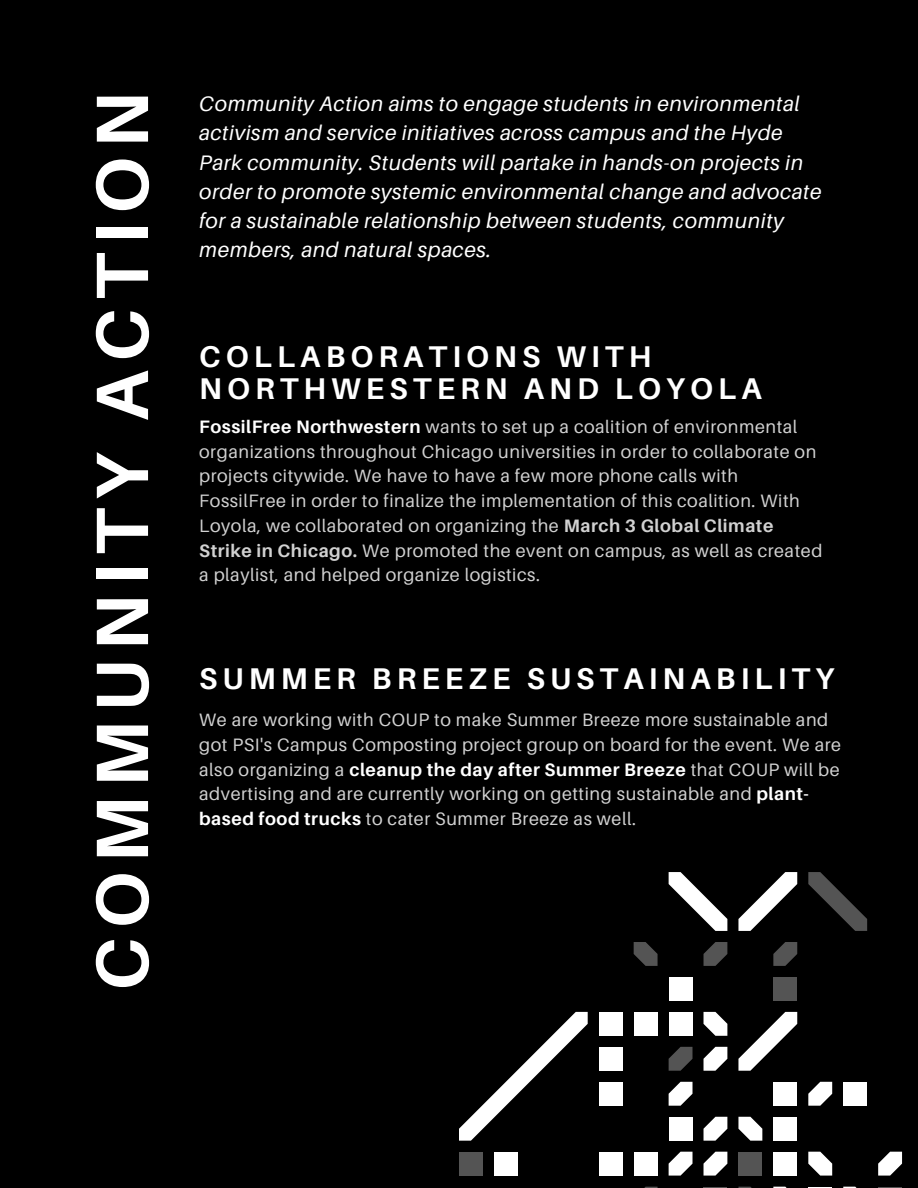
<style>
.page{position:relative;width:918px;height:1188px;background:#000}
.page>*{position:absolute;margin:0;border:0;box-sizing:border-box;transform-origin:0 0}
.t1{font:700 74.25px "Aileron";letter-spacing:.12em;color:#fff}
.t2{font:700 30px/32.7px "Aileron";letter-spacing:.17em;color:#fff}
.t3{font:italic 21px/29.2px "Aileron";letter-spacing:.03em;color:#fff}
.t4{font:18px/24.8px "Aileron";letter-spacing:.03em;color:#d1d1d1}
.s1{font-weight:700;color:#fff}
.s2{font-weight:700}
</style>
<div class="page">
<div style="left:459px;top:1152px;width:24px;height:24px;background:#545454"></div>
<div style="left:494px;top:1152px;width:24px;height:24px;background:#fff"></div>
<svg style="left:459px;top:1012px;width:129px;height:129px"></svg>
<div style="left:599px;top:1082px;width:24px;height:24px;background:#fff"></div>
<div style="left:599px;top:1047px;width:24px;height:24px;background:#fff"></div>
<div style="left:599px;top:1012px;width:24px;height:24px;background:#fff"></div>
<div style="left:634px;top:1012px;width:24px;height:24px;background:#fff"></div>
<svg style="left:669px;top:1047px;width:24px;height:24px"></svg>
<div style="left:669px;top:1012px;width:24px;height:24px;background:#fff"></div>
<svg style="left:704px;top:1012px;width:23px;height:24px"></svg>
<svg style="left:704px;top:1047px;width:23px;height:24px"></svg>
<div style="left:669px;top:1117px;width:24px;height:24px;background:#fff"></div>
<svg style="left:669px;top:1082px;width:24px;height:24px"></svg>
<svg style="left:704px;top:1117px;width:23px;height:24px"></svg>
<div style="left:599px;top:1152px;width:24px;height:24px;background:#fff"></div>
<div style="left:634px;top:1152px;width:24px;height:24px;background:#fff"></div>
<svg style="left:644px;top:1187px;width:14px;height:1px"></svg>
<svg style="left:669px;top:1152px;width:24px;height:24px"></svg>
<svg style="left:704px;top:1152px;width:23px;height:24px"></svg>
<svg style="left:704px;top:1187px;width:23px;height:1px"></svg>
<svg style="left:634px;top:942px;width:24px;height:24px"></svg>
<svg style="left:669px;top:872px;width:58px;height:59px"></svg>
<div style="left:669px;top:977px;width:24px;height:24px;background:#fff"></div>
<svg style="left:704px;top:942px;width:23px;height:24px"></svg>
<svg style="left:773px;top:942px;width:24px;height:24px"></svg>
<div style="left:773px;top:977px;width:24px;height:24px;background:#545454"></div>
<svg style="left:738px;top:872px;width:59px;height:59px"></svg>
<svg style="left:808px;top:872px;width:59px;height:59px"></svg>
<svg style="left:738px;top:1187px;width:14px;height:1px"></svg>
<div style="left:738px;top:1152px;width:24px;height:24px;background:#545454"></div>
<div style="left:773px;top:1152px;width:24px;height:24px;background:#fff"></div>
<svg style="left:773px;top:1187px;width:14px;height:1px"></svg>
<svg style="left:808px;top:1187px;width:24px;height:1px"></svg>
<svg style="left:808px;top:1152px;width:24px;height:24px"></svg>
<svg style="left:843px;top:1187px;width:14px;height:1px"></svg>
<svg style="left:738px;top:1117px;width:24px;height:24px"></svg>
<div style="left:773px;top:1082px;width:24px;height:24px;background:#fff"></div>
<div style="left:773px;top:1117px;width:24px;height:24px;background:#fff"></div>
<svg style="left:738px;top:1012px;width:59px;height:59px"></svg>
<svg style="left:808px;top:1082px;width:24px;height:24px"></svg>
<div style="left:843px;top:1082px;width:24px;height:24px;background:#fff"></div>
<svg style="left:878px;top:1187px;width:24px;height:1px"></svg>
<svg style="left:878px;top:1152px;width:24px;height:24px"></svg>
<h1 class="t1" style="left:76px;top:991px;width:901px;rotate:-90deg">COMMUNITY ACTION</h1>
<p class="t3" style="left:199px;top:89px;width:624px">Community Action aims to engage students in environmental activism and service initiatives across campus and the Hyde Park community. Students will partake in hands-on projects in order to promote systemic environmental change and advocate for a sustainable relationship between students, community members, and natural spaces.</p>
<h2 class="t2" style="left:199px;top:339px;width:564px">COLLABORATIONS WITH<br>NORTHWESTERN AND LOYOLA</h2>
<p class="t4" style="left:199px;top:414px;width:625px"><span class="s1">FossilFree Northwestern</span> wants to set up a coalition of environmental organizations throughout Chicago universities in order to collaborate on projects citywide. We have to have a few more phone calls with FossilFree in order to finalize the implementation of this coalition. With Loyola, we collaborated on organizing the <span class="s2">March 3 Global Climate Strike in Chicago.</span> We promoted the event on campus, as well as created a playlist, and helped organize logistics.</p>
<h2 class="t2" style="left:199px;top:662px;width:636px">SUMMER BREEZE SUSTAINABILITY</h2>
<p class="t4" style="left:199px;top:707px;width:644px">We are working with COUP to make Summer Breeze more sustainable and got PSI's Campus Composting project group on board for the event. We are also organizing a <span class="s1">cleanup the day after Summer Breeze</span> that COUP will be advertising and are currently working on getting sustainable and <span class="s1">plant&shy;based food trucks</span> to cater Summer Breeze as well.</p>
</div>
